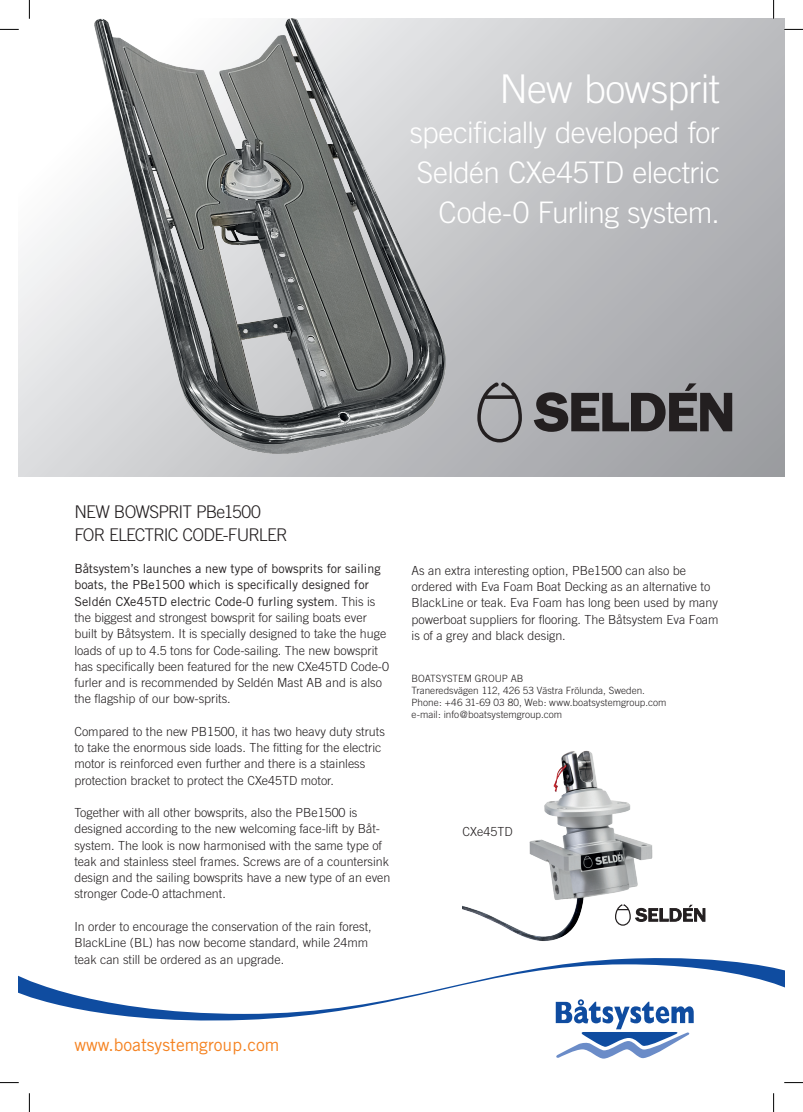
<style>
.page{position:relative;width:803px;height:1112px;background:#fff}
.page>*{position:absolute;margin:0;border:0;box-sizing:border-box;transform-origin:0 0}
.t1{font:300 39.62px "Trade Gothic";letter-spacing:-.02em;color:#fff}
.t2{font:300 29.62px/40px "Trade Gothic";letter-spacing:-.02em;color:#fff;text-align:right}
.t3{font:300 17.5px/22.5px "Trade Gothic";letter-spacing:-.05em;color:#231f20}
.t4{font:17.5px "Trade Gothic";color:#f58220}
.t5{font:300 12.5px/16.2px "Trade Gothic";color:#231f20}
.t6{font:300 10px/12px "Trade Gothic";color:#231f20}
.s1{font-weight:400}
</style>
<div class="page">
<svg style="left:19px;top:19px;width:765px;height:457px;background:#c7c8ca"></svg>
<img style="left:95px;top:19px;width:351px;height:434px">
<svg style="left:555px;top:1020px;width:139px;height:38px"></svg>
<svg style="left:19px;top:958px;width:765px;height:62px"></svg>
<img style="left:463px;top:750px;width:190px;height:191px">
<svg style="left:532px;top:383px;width:202px;height:50px;background:#68676a"></svg>
<svg style="left:476px;top:380px;width:48px;height:64px;background:#959598"></svg>
<svg style="left:614px;top:903px;width:92px;height:23px"></svg>
<svg style="left:0;top:29px;width:19px;height:1px"></svg>
<svg style="left:784px;top:29px;width:19px;height:1px"></svg>
<svg style="left:0;top:1082px;width:19px;height:1px"></svg>
<svg style="left:784px;top:1082px;width:19px;height:1px"></svg>
<svg style="left:29px;top:0;width:1px;height:19px"></svg>
<svg style="left:29px;top:1093px;width:1px;height:18px"></svg>
<svg style="left:773px;top:0;width:1px;height:19px"></svg>
<svg style="left:773px;top:1093px;width:1px;height:18px"></svg>
<h1 class="t1" style="left:499px;top:65px;width:222px">New bowsprit</h1>
<h2 class="t2" style="left:410px;top:112px;width:312px">specificially developed for<br>Seldén CXe45TD electric<br>Code-0 Furling system.</h2>
<h3 class="t3" style="left:74px;top:500px;width:215px">NEW BOWSPRIT PBe1500<br>FOR ELECTRIC CODE-FURLER</h3>
<p class="t5" style="left:74px;top:560px;width:316px"><span class="s1">Båtsystem’s launches a new type of bowsprits for sailing boats, the PBe1500 which is specifically designed for Seldén CXe45TD electric Code-0 furling system</span>. This is the biggest and strongest bowsprit for sailing boats ever built by Båtsystem. It is specially designed to take the huge loads of up to 4.5 tons for Code-sailing. The new bowsprit has specifically been featured for the new CXe45TD Code-0 furler and is recommended by Seldén Mast AB and is also the flagship of our bow-sprits.</p>
<p class="t5" style="left:74px;top:723px;width:312px">Compared to the new PB1500, it has two heavy duty struts to take the enormous side loads. The fitting for the electric motor is reinforced even further and there is a stainless protection bracket to protect the CXe45TD motor.</p>
<p class="t5" style="left:74px;top:804px;width:318px">Together with all other bowsprits, also the PBe1500 is designed according to the new welcoming face-lift by Båt&shy;system. The look is now harmonised with the same type of teak and stainless steel frames. Screws are of a countersink design and the sailing bowsprits have a new type of an even stronger Code-0 attachment.</p>
<p class="t5" style="left:74px;top:918px;width:299px">In order to encourage the conservation of the rain forest,<br>BlackLine (BL) has now become standard, while 24mm teak can still be ordered as an upgrade.</p>
<p class="t5" style="left:412px;top:562px;width:308px">As an extra interesting option, PBe1500 can also be ordered with Eva Foam Boat Decking as an alternative to BlackLine or teak. Eva Foam has long been used by many powerboat suppliers for flooring. The Båtsystem Eva Foam is of a grey and black design.</p>
<p class="t6" style="left:412px;top:672px;width:256px">BOATSYSTEM GROUP AB<br>Traneredsvägen 112, 426 53 Västra Frölunda, Sweden.<br>Phone: +46 31-69 03 80, Web: www.boatsystemgroup.com e-mail: info@boatsystemgroup.com</p>
<p class="t5" style="left:463px;top:823px;width:52px">CXe45TD</p>
<h3 class="t4" style="left:74px;top:1034px;width:207px">www.boatsystemgroup.com</h3>
</div>
